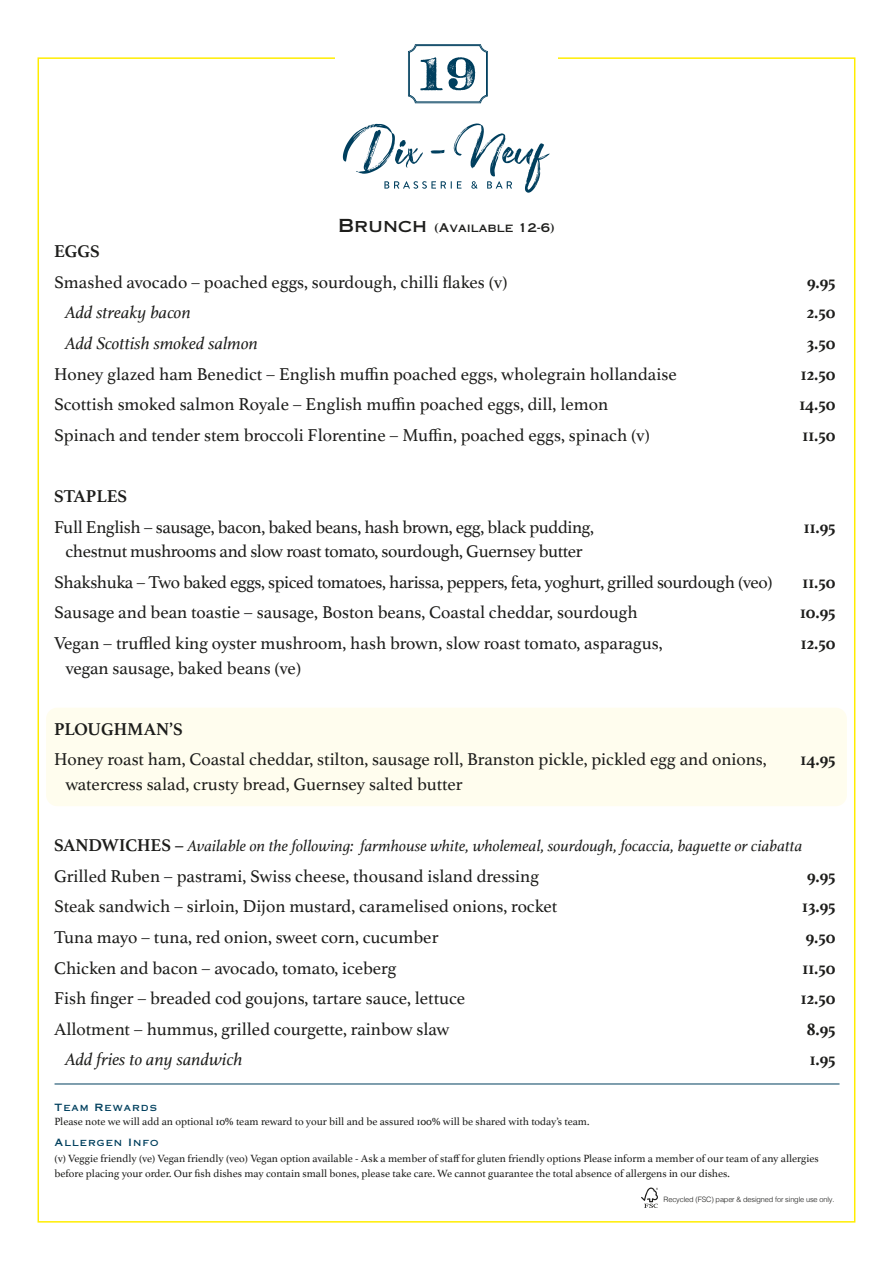
<style>
.page{position:relative;width:893px;height:1263px;background:#fff}
.page>*{position:absolute;margin:0;border:0;box-sizing:border-box;transform-origin:0 0}
.t1{font:18px "Athelas";color:#1d1d1b}
.t2{font:18px/30.6px "Athelas";letter-spacing:-.02em;color:#1d1d1b}
.t3{font:700 18px "Athelas";color:#1d1d1b}
.t4{font:italic 18px "Athelas";color:#1d1d1b}
.t5{font:italic 16.5px "Athelas";color:#1d1d1b}
.t6{font:12px "Copperplate Gothic Std 31 AB";color:#1d1d1b}
.t7{font:10.95px/14.5px "Athelas";color:#1d1d1b}
.t8{font:10.05px "Copperplate Gothic Std 31 AB";letter-spacing:.1em;color:#00405e}
.t9{font:300 7.35px "Helvetica";letter-spacing:-.02em;color:#1d1d1b}
.s1{font-size:18px}
.s2{font-weight:700;font-style:normal;font-size:18px}
</style>
<div class="page">
<div style="left:46px;top:708px;width:801px;height:98px;background:#fffdee;border-radius:11px"></div>
<svg style="left:408px;top:44px;width:80px;height:59px"></svg>
<svg style="left:343px;top:123px;width:207px;height:70px"></svg>
<hr style="left:55px;top:1084px;width:784px;height:1px;background:#00405e">
<svg style="left:641px;top:1187px;width:17px;height:21px"></svg>
<p class="t6" style="left:338px;top:221px;width:218px"><span class="s1">Brunch</span> (Available 12-6)</p>
<p class="t3" style="left:54px;top:237px;width:47px">EGGS</p>
<p class="t1" style="left:54px;top:268px;width:455px">Smashed avocado – poached eggs, sourdough, chilli flakes (v)</p>
<p class="t3" style="left:807px;top:267px;width:30px">9.95</p>
<p class="t4" style="left:65px;top:298px;width:127px">Add streaky bacon</p>
<p class="t3" style="left:807px;top:298px;width:30px">2.50</p>
<p class="t4" style="left:65px;top:329px;width:194px">Add Scottish smoked salmon</p>
<p class="t3" style="left:807px;top:328px;width:30px">3.50</p>
<p class="t1" style="left:54px;top:359px;width:624px">Honey glazed ham Benedict – English muffin poached eggs, wholegrain hollandaise</p>
<p class="t3" style="left:801px;top:359px;width:36px">12.50</p>
<p class="t1" style="left:54px;top:390px;width:556px">Scottish smoked salmon Royale – English muffin poached eggs, dill, lemon</p>
<p class="t3" style="left:799px;top:390px;width:38px">14.50</p>
<p class="t1" style="left:54px;top:421px;width:597px">Spinach and tender stem broccoli Florentine – Muffin, poached eggs, spinach (v)</p>
<p class="t3" style="left:803px;top:420px;width:34px">11.50</p>
<p class="t3" style="left:54px;top:481px;width:75px">STAPLES</p>
<p class="t2" style="left:54px;top:511px;width:542px">Full English – sausage, bacon, baked beans, hash brown, egg, black pudding,</p>
<p class="t3" style="left:804px;top:512px;width:33px">11.95</p>
<p class="t2" style="left:54px;top:535px;width:720px;text-indent:11px">chestnut mushrooms and slow roast tomato, sourdough, Guernsey butter<br>Shakshuka – Two baked eggs, spiced tomatoes, harissa, peppers, feta, yoghurt, grilled sourdough (veo)</p>
<p class="t3" style="left:803px;top:567px;width:34px">11.50</p>
<p class="t1" style="left:54px;top:598px;width:585px">Sausage and bean toastie – sausage, Boston beans, Coastal cheddar, sourdough</p>
<p class="t3" style="left:800px;top:598px;width:37px">10.95</p>
<p class="t1" style="left:54px;top:629px;width:610px">Vegan – truffled king oyster mushroom, hash brown, slow roast tomato, asparagus,</p>
<p class="t3" style="left:801px;top:628px;width:36px">12.50</p>
<p class="t1" style="left:65px;top:653px;width:237px">vegan sausage, baked beans (ve)</p>
<p class="t3" style="left:54px;top:714px;width:130px">PLOUGHMAN’S</p>
<p class="t1" style="left:54px;top:745px;width:714px">Honey roast ham, Coastal cheddar, stilton, sausage roll, Branston pickle, pickled egg and onions,</p>
<p class="t3" style="left:801px;top:745px;width:36px">14.95</p>
<p class="t1" style="left:65px;top:770px;width:399px">watercress salad, crusty bread, Guernsey salted butter</p>
<p class="t5" style="left:54px;top:833px;width:750px"><span class="s2">SANDWICHES –</span> Available on the following: farmhouse white, wholemeal, sourdough, focaccia, baguette or ciabatta</p>
<p class="t1" style="left:54px;top:862px;width:487px">Grilled Ruben – pastrami, Swiss cheese, thousand island dressing</p>
<p class="t3" style="left:807px;top:861px;width:30px">9.95</p>
<p class="t1" style="left:54px;top:892px;width:505px">Steak sandwich – sirloin, Dijon mustard, caramelised onions, rocket</p>
<p class="t3" style="left:802px;top:892px;width:35px">13.95</p>
<p class="t1" style="left:54px;top:923px;width:386px">Tuna mayo – tuna, red onion, sweet corn, cucumber</p>
<p class="t3" style="left:806px;top:922px;width:31px">9.50</p>
<p class="t1" style="left:54px;top:953px;width:344px">Chicken and bacon – avocado, tomato, iceberg</p>
<p class="t3" style="left:803px;top:953px;width:34px">11.50</p>
<p class="t1" style="left:54px;top:984px;width:413px">Fish finger – breaded cod goujons, tartare sauce, lettuce</p>
<p class="t3" style="left:801px;top:984px;width:36px">12.50</p>
<p class="t1" style="left:54px;top:1015px;width:397px">Allotment – hummus, grilled courgette, rainbow slaw</p>
<p class="t3" style="left:807px;top:1014px;width:30px">8.95</p>
<p class="t4" style="left:65px;top:1045px;width:179px">Add fries to any sandwich</p>
<p class="t3" style="left:810px;top:1045px;width:27px">1.95</p>
<p class="t8" style="left:55px;top:1101px;width:104px">Team Rewards</p>
<p class="t7" style="left:55px;top:1114px;width:536px">Please note we will add an optional 10% team reward to your bill and be assured 100% will be shared with today’s team.</p>
<p class="t8" style="left:55px;top:1137px;width:105px">Allergen Info</p>
<p class="t7" style="left:55px;top:1151px;width:766px">(v) Veggie friendly (ve) Vegan friendly (veo) Vegan option available - Ask a member of staff for gluten friendly options Please inform a member of our team of any allergies before placing your order. Our fish dishes may contain small bones, please take care. We cannot guarantee the total absence of allergens in our dishes.</p>
<p class="t9" style="left:664px;top:1193px;width:172px">Recycled (FSC) paper &amp; designed for single use only.</p>
</div>
